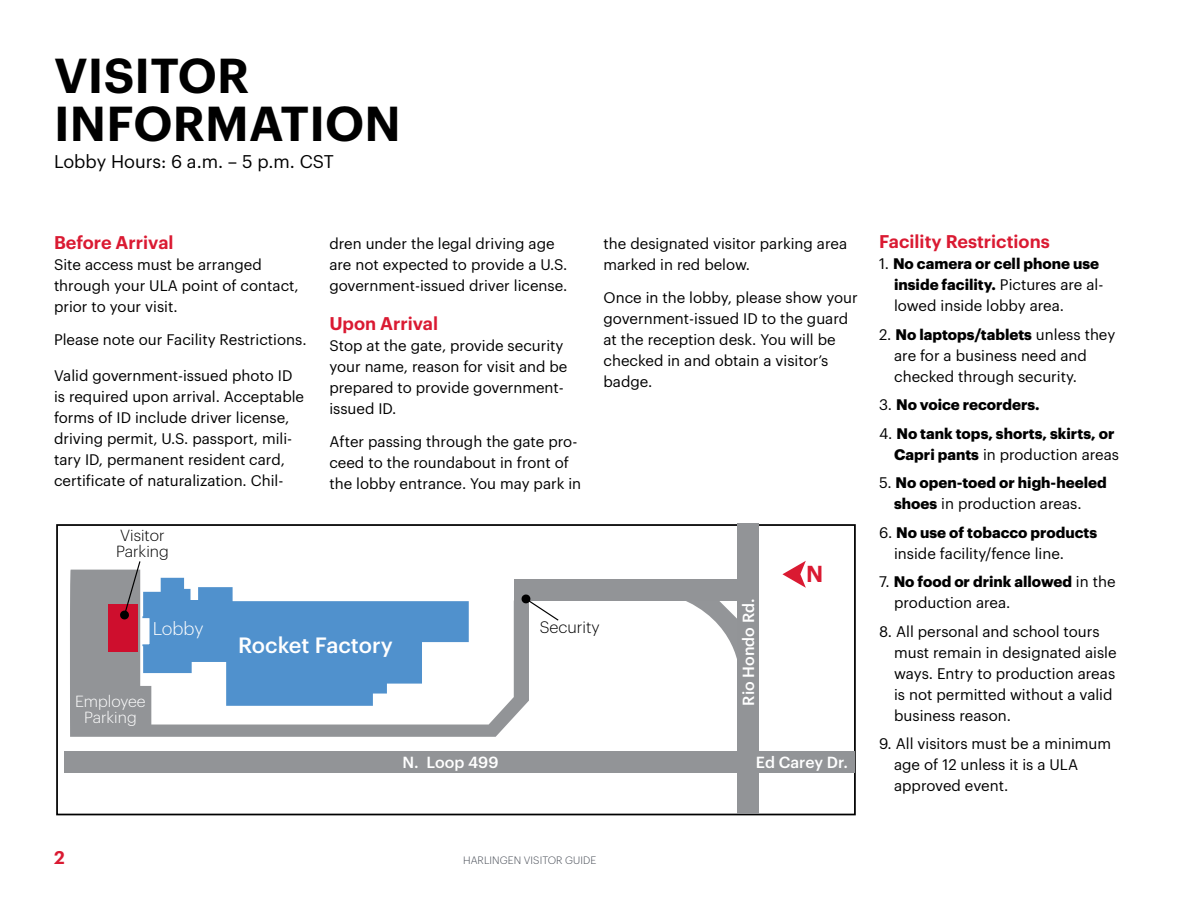
<style>
.page{position:relative;width:1188px;height:918px;background:#fff}
.page>*{position:absolute;margin:0;border:0;box-sizing:border-box;transform-origin:0 0}
.t1{font:600 48px/48px "Graphik";letter-spacing:.005em;color:#000}
.t2{font:600 22.65px "Graphik";color:#da1a32}
.t3{font:500 21.75px "Graphik";color:#fff}
.t4{font:600 18px "Graphik";color:#da1a32}
.t5{font:18px "Graphik";color:#000}
.t6{font:300 18px "Graphik";letter-spacing:-.005em;color:#fff}
.t7{font:300 16.2px "Graphik";color:#000}
.t8{font:500 15.75px "Graphik";color:#fff}
.t9{font:300 15.75px/15.8px "Graphik";color:#fff;text-align:center}
.t10{font:300 15.75px/15.8px "Graphik";color:#000}
.t11{font:15px/21px "Graphik";color:#000}
.t12{font:700 15px/21px "Graphik";color:#000}
.t13{font:300 10.5px "Graphik";letter-spacing:.005em;color:#474c55}
.s1{font-weight:700}
.s2{font-weight:400}
</style>
<div class="page">
<svg style="left:70px;top:570px;width:459px;height:167px;fill:#929497"></svg>
<svg style="left:686px;top:601px;width:51px;height:58px"></svg>
<div style="left:56px;top:524px;width:800px;height:291px;border:2px solid #000"></div>
<div style="left:514px;top:580px;width:228px;height:21px;background:#929497"></div>
<div style="left:737px;top:523px;width:22px;height:291px;background:#929497"></div>
<div style="left:64px;top:751px;width:791px;height:21px;background:#929497"></div>
<svg style="left:782px;top:561px;width:24px;height:27px"></svg>
<div style="left:108px;top:604px;width:30px;height:48px;background:#ce0e2d"></div>
<svg style="left:120px;top:561px;width:358px;height:145px"></svg>
<svg style="left:521px;top:594px;width:38px;height:28px"></svg>
<h1 class="t1" style="left:54px;top:48px;width:348px">VISITOR<br>INFORMATION</h1>
<p class="t5" style="left:54px;top:148px;width:281px">Lobby Hours: 6 a.m. – 5 p.m. CST</p>
<p class="t4" style="left:54px;top:229px;width:121px">Before Arrival</p>
<p class="t11" style="left:54px;top:253px;width:246px">Site access must be arranged through your ULA point of contact, prior to your visit.</p>
<p class="t11" style="left:54px;top:328px;width:254px">Please note our Facility Restrictions.</p>
<p class="t11" style="left:54px;top:364px;width:252px">Valid government-issued photo ID is required upon arrival. Acceptable forms of ID include driver license, driving permit, U.S. passport, mili&shy;tary ID, permanent resident card, certificate of naturalization. Chil-</p>
<p class="t10" style="left:116px;top:526px;width:54px">Visitor<br>Parking</p>
<p class="t11" style="left:329px;top:231px;width:240px">dren under the legal driving age are not expected to provide a U.S. government-issued driver license.</p>
<p class="t4" style="left:329px;top:309px;width:110px">Upon Arrival</p>
<p class="t11" style="left:329px;top:333px;width:240px">Stop at the gate, provide security your name, reason for visit and be prepared to provide government&shy;issued ID.</p>
<p class="t11" style="left:329px;top:429px;width:253px">After passing through the gate pro&shy;ceed to the roundabout in front of the lobby entrance. You may park in</p>
<p class="t11" style="left:604px;top:231px;width:245px">the designated visitor parking area marked in red below.</p>
<p class="t11" style="left:604px;top:285px;width:256px">Once in the lobby, please show your government-issued ID to the guard at the reception desk. You will be checked in and obtain a visitor’s badge.</p>
<h2 class="t2" style="left:806px;top:557px;width:19px">N</h2>
<p class="t6" style="left:153px;top:615px;width:52px">Lobby</p>
<p class="t7" style="left:540px;top:615px;width:62px">Security</p>
<h3 class="t3" style="left:238px;top:628px;width:156px">Rocket Factory</h3>
<p class="t9" style="left:75px;top:692px;width:72px">Employee<br>Parking</p>
<p class="t8" style="left:736px;top:706px;width:109px;rotate:-90deg">Rio Hondo Rd.</p>
<p class="t8" style="left:403px;top:750px;width:97px">N. Loop 499</p>
<p class="t8" style="left:756px;top:750px;width:94px">Ed Carey Dr.</p>
<p class="t4" style="left:879px;top:228px;width:172px">Facility Restrictions</p>
<p class="t11" style="left:894px;top:252px;width:211px;text-indent:-15px">1. <span class="s1">No camera or cell phone use inside facility.</span> Pictures are al&shy;lowed inside lobby area.</p>
<p class="t11" style="left:894px;top:322px;width:223px;text-indent:-15px">2. <span class="s1">No laptops/tablets</span> unless they are for a business need and checked through security.</p>
<p class="t12" style="left:879px;top:393px;width:162px"><span class="s2">3.</span> No voice recorders.</p>
<p class="t12" style="left:894px;top:421px;width:226px;text-indent:-15px"><span class="s2">4.</span> No tank tops, shorts, skirts, or<br>Capri pants <span class="s2">in production areas</span></p>
<p class="t12" style="left:894px;top:471px;width:214px;text-indent:-15px"><span class="s2">5.</span> No open-toed or high-heeled shoes <span class="s2">in production areas.</span></p>
<p class="t11" style="left:894px;top:520px;width:205px;text-indent:-15px">6. <span class="s1">No use of tobacco products </span>inside facility/fence line.</p>
<p class="t11" style="left:894px;top:570px;width:223px;text-indent:-15px">7. <span class="s1">No food or drink allowed</span> in the production area.</p>
<p class="t11" style="left:894px;top:619px;width:224px;text-indent:-15px">8. All personal and school tours must remain in designated aisle ways. Entry to production areas is not permitted without a valid business reason.</p>
<p class="t11" style="left:894px;top:732px;width:218px;text-indent:-15px">9. All visitors must be a minimum age of 12 unless it is a ULA approved event.</p>
<p class="t4" style="left:54px;top:844px;width:12px">2</p>
<p class="t13" style="left:463px;top:853px;width:135px">HARLINGEN VISITOR GUIDE</p>
</div>
